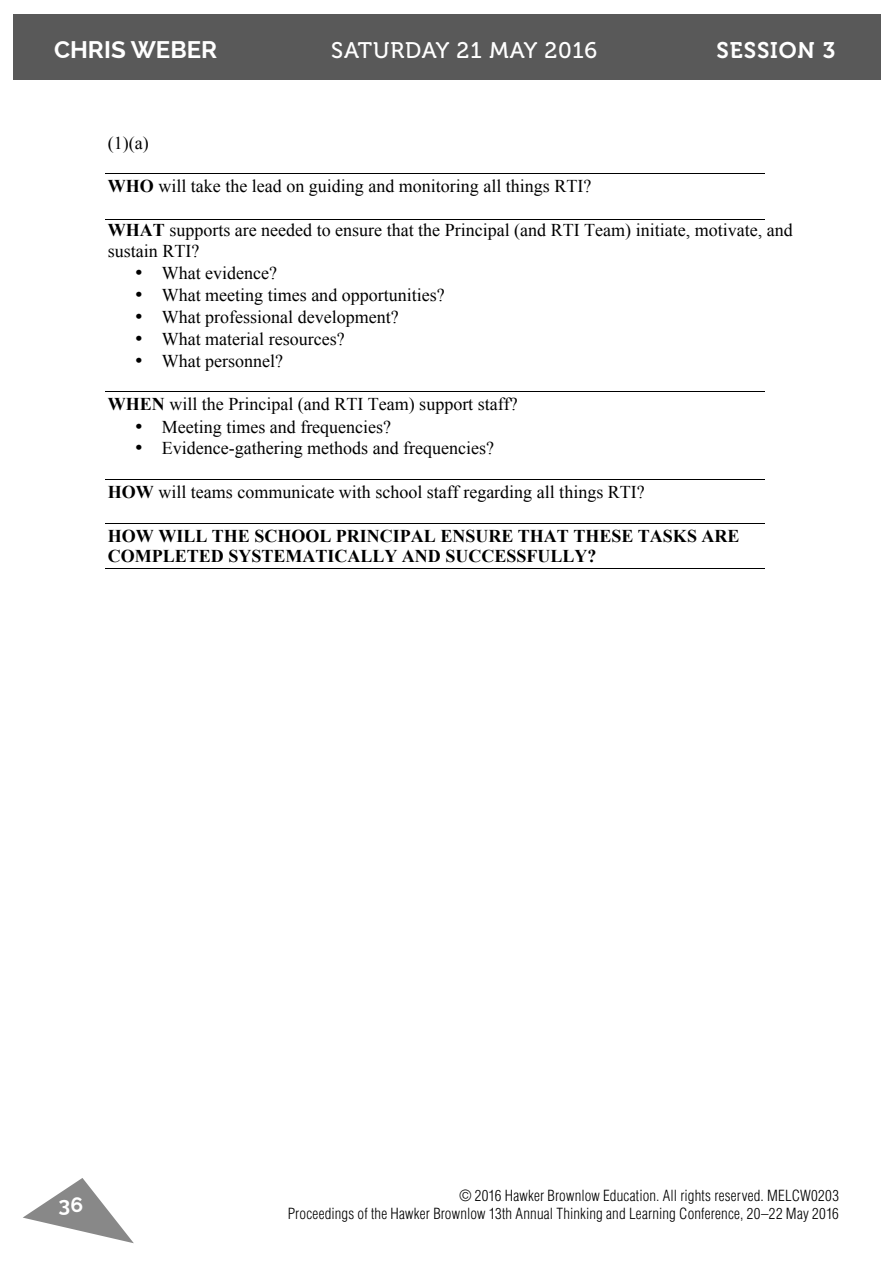
<style>
.page{position:relative;width:893px;height:1263px;background:#fff}
.page>*{position:absolute;margin:0;border:0;box-sizing:border-box;transform-origin:0 0}
.t1{font:700 24px "Raleway";color:#fff}
.t2{font:22.5px "Museo 500";letter-spacing:.04em;color:#fff}
.t3{font:22.5px "Museo 700";letter-spacing:.04em;color:#fff}
.t4{font:700 21px "Raleway";color:#fff}
.t5{font:18px/20.9px "Times New Roman";color:#000}
.t6{font:700 18px/20.9px "Times New Roman";color:#000}
.t7{font:300 condensed 15px/18px "Helvetica LT Std";letter-spacing:.01em;color:#000;text-align:right}
.s1{font-weight:700}
</style>
<div class="page">
<div style="left:13px;top:14px;width:867px;height:65px;background:#595959"></div>
<svg style="left:23px;top:1178px;width:111px;height:65px"></svg>
<hr style="left:106px;top:174px;width:659px;height:1px;background:#000">
<hr style="left:106px;top:219px;width:659px;height:1px;background:#000">
<hr style="left:106px;top:391px;width:659px;height:1px;background:#000">
<hr style="left:106px;top:479px;width:659px;height:1px;background:#000">
<hr style="left:106px;top:523px;width:659px;height:1px;background:#000">
<hr style="left:106px;top:568px;width:659px;height:1px;background:#000">
<h1 class="t1" style="left:54px;top:36px;width:165px">CHRIS WEBER</h1>
<p class="t2" style="left:331px;top:42px;width:267px">SATURDAY 21 MAY 2016</p>
<p class="t3" style="left:717px;top:42px;width:120px">SESSION 3</p>
<p class="t5" style="left:108px;top:132px;width:42px">(1)(a)</p>
<p class="t5" style="left:108px;top:176px;width:485px"><span class="s1">WHO</span> will take the lead on guiding and monitoring all things RTI?</p>
<p class="t5" style="left:108px;top:219px;width:686px"><span class="s1">WHAT</span> supports are needed to ensure that the Principal (and RTI Team) initiate, motivate, and sustain RTI?</p>
<p class="t5" style="left:135px;top:262px;width:144px">• What evidence?</p>
<p class="t5" style="left:135px;top:284px;width:311px">• What meeting times and opportunities?</p>
<p class="t5" style="left:135px;top:306px;width:265px">• What professional development?</p>
<p class="t5" style="left:135px;top:328px;width:211px">• What material resources?</p>
<p class="t5" style="left:135px;top:350px;width:150px">• What personnel?</p>
<p class="t5" style="left:108px;top:393px;width:411px"><span class="s1">WHEN</span> will the Principal (and RTI Team) support staff?</p>
<p class="t5" style="left:135px;top:416px;width:258px">• Meeting times and frequencies?</p>
<p class="t5" style="left:135px;top:438px;width:361px">• Evidence-gathering methods and frequencies?</p>
<p class="t5" style="left:108px;top:481px;width:538px"><span class="s1">HOW</span> will teams communicate with school staff regarding all things RTI?</p>
<p class="t6" style="left:108px;top:525px;width:633px">HOW WILL THE SCHOOL PRINCIPAL ENSURE THAT THESE TASKS ARE<br>COMPLETED SYSTEMATICALLY AND SUCCESSFULLY?</p>
<p class="t4" style="left:59px;top:1193px;width:26px">36</p>
<p class="t7" style="left:288px;top:1189px;width:553px">© 2016 Hawker Brownlow Education. All rights reserved. MELCW0203<br>Proceedings of the Hawker Brownlow 13th Annual Thinking and Learning Conference, 20–22 May 2016</p>
</div>
